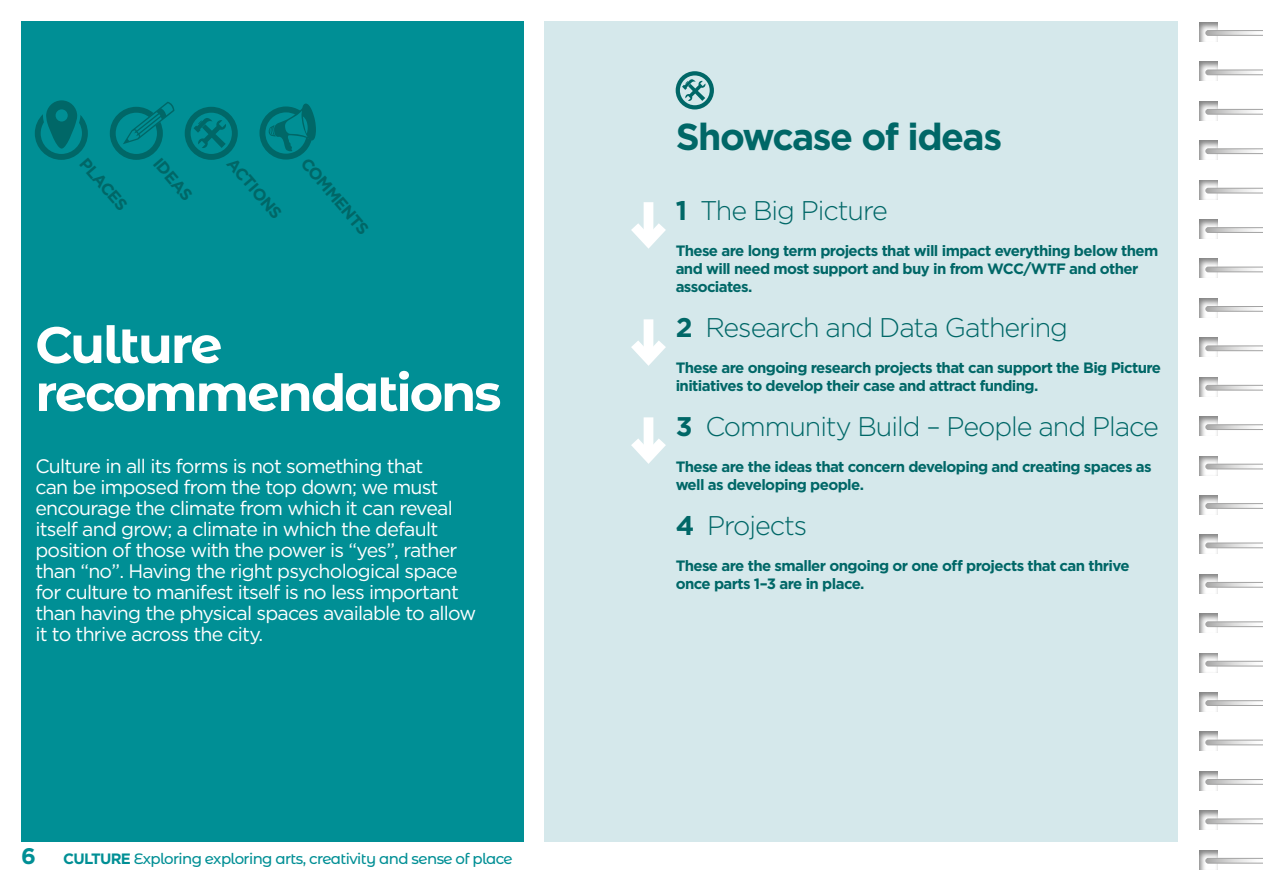
<style>
.page{position:relative;width:1263px;height:893px;background:#fff}
.page>*{position:absolute;margin:0;border:0;box-sizing:border-box;transform-origin:0 0}
.t1{font:700 51px/48px "Montserrat Alternates";letter-spacing:-.04em;color:#fff}
.t2{font:700 37.5px "Gotham";letter-spacing:-.04em;color:#006767}
.t3{font:300 27px "Gotham";letter-spacing:-.04em;color:#006767}
.t4{font:19.5px/21px "Gotham";letter-spacing:-.04em;color:#fff}
.t5{font:700 16.5px "Gotham";color:#006767}
.t6{font:700 15px/18px "Gotham";letter-spacing:-.04em;color:#006767}
.t7{font:500 15px "Montserrat Alternates";letter-spacing:-.04em;color:#008f95}
.s1{font-family:"Gotham";font-weight:700;font-size:22.5px}
.s2{font-family:"Gotham";font-weight:700}
.s3{font-weight:700}
</style>
<div class="page">
<div style="left:21px;top:21px;width:502px;height:821px;background:#008f95"></div>
<div style="left:545px;top:21px;width:633px;height:821px;background:#d5e8eb"></div>
<svg style="left:259px;top:104px;width:57px;height:56px"></svg>
<svg style="left:185px;top:107px;width:53px;height:53px"></svg>
<svg style="left:110px;top:102px;width:64px;height:58px"></svg>
<svg style="left:35px;top:100px;width:53px;height:60px"></svg>
<svg style="left:676px;top:71px;width:38px;height:38px"></svg>
<div style="left:644px;top:202px;width:9px;height:39px;background:#fff"></div>
<svg style="left:631px;top:213px;width:35px;height:36px"></svg>
<div style="left:644px;top:319px;width:9px;height:40px;background:#fff"></div>
<svg style="left:631px;top:330px;width:35px;height:36px"></svg>
<div style="left:644px;top:417px;width:9px;height:40px;background:#fff"></div>
<svg style="left:631px;top:428px;width:35px;height:36px"></svg>
<div style="left:1186px;top:10px;width:47px;height:33px;background:#000;opacity:.5"></div>
<div style="left:1186px;top:50px;width:47px;height:33px;background:#000;opacity:.5"></div>
<div style="left:1186px;top:89px;width:47px;height:33px;background:#000;opacity:.5"></div>
<div style="left:1186px;top:128px;width:47px;height:33px;background:#000;opacity:.5"></div>
<div style="left:1186px;top:168px;width:47px;height:33px;background:#000;opacity:.5"></div>
<div style="left:1186px;top:207px;width:47px;height:33px;background:#000;opacity:.5"></div>
<div style="left:1186px;top:247px;width:47px;height:33px;background:#000;opacity:.5"></div>
<div style="left:1186px;top:286px;width:47px;height:33px;background:#000;opacity:.5"></div>
<div style="left:1186px;top:326px;width:47px;height:33px;background:#000;opacity:.5"></div>
<div style="left:1186px;top:365px;width:47px;height:33px;background:#000;opacity:.5"></div>
<div style="left:1186px;top:404px;width:47px;height:33px;background:#000;opacity:.5"></div>
<div style="left:1186px;top:444px;width:47px;height:33px;background:#000;opacity:.5"></div>
<div style="left:1186px;top:483px;width:47px;height:33px;background:#000;opacity:.5"></div>
<div style="left:1186px;top:523px;width:47px;height:33px;background:#000;opacity:.5"></div>
<div style="left:1186px;top:562px;width:47px;height:33px;background:#000;opacity:.5"></div>
<div style="left:1186px;top:601px;width:47px;height:33px;background:#000;opacity:.5"></div>
<div style="left:1186px;top:641px;width:47px;height:33px;background:#000;opacity:.5"></div>
<div style="left:1186px;top:680px;width:47px;height:33px;background:#000;opacity:.5"></div>
<div style="left:1186px;top:720px;width:47px;height:33px;background:#000;opacity:.5"></div>
<div style="left:1186px;top:759px;width:47px;height:33px;background:#000;opacity:.5"></div>
<div style="left:1186px;top:799px;width:47px;height:33px;background:#000;opacity:.5"></div>
<div style="left:1186px;top:838px;width:47px;height:33px;background:#000;opacity:.5"></div>
<svg style="left:1205px;top:30px;width:58px;height:6px"></svg>
<svg style="left:1205px;top:70px;width:58px;height:5px"></svg>
<svg style="left:1205px;top:109px;width:58px;height:6px"></svg>
<svg style="left:1205px;top:148px;width:58px;height:6px"></svg>
<svg style="left:1205px;top:188px;width:58px;height:5px"></svg>
<svg style="left:1205px;top:227px;width:58px;height:6px"></svg>
<svg style="left:1205px;top:267px;width:58px;height:5px"></svg>
<svg style="left:1205px;top:306px;width:58px;height:6px"></svg>
<svg style="left:1205px;top:346px;width:58px;height:5px"></svg>
<svg style="left:1205px;top:385px;width:58px;height:5px"></svg>
<svg style="left:1205px;top:424px;width:58px;height:6px"></svg>
<svg style="left:1205px;top:464px;width:58px;height:5px"></svg>
<svg style="left:1205px;top:503px;width:58px;height:6px"></svg>
<svg style="left:1205px;top:543px;width:58px;height:5px"></svg>
<svg style="left:1205px;top:582px;width:58px;height:6px"></svg>
<svg style="left:1205px;top:621px;width:58px;height:6px"></svg>
<svg style="left:1205px;top:661px;width:58px;height:5px"></svg>
<svg style="left:1205px;top:700px;width:58px;height:6px"></svg>
<svg style="left:1205px;top:740px;width:58px;height:5px"></svg>
<svg style="left:1205px;top:779px;width:58px;height:6px"></svg>
<svg style="left:1205px;top:819px;width:58px;height:5px"></svg>
<svg style="left:1205px;top:858px;width:58px;height:5px"></svg>
<p class="t5" style="left:92px;top:153px;width:66px;rotate:50deg">PLACES</p>
<p class="t5" style="left:165px;top:153px;width:52px;rotate:50deg">IDEAS</p>
<p class="t5" style="left:239px;top:153px;width:76px;rotate:50deg">ACTIONS</p>
<p class="t5" style="left:313px;top:153px;width:96px;rotate:50deg">COMMENTS</p>
<h1 class="t1" style="left:35px;top:318px;width:467px">Culture recommendations</h1>
<p class="t4" style="left:35px;top:455px;width:442px">Culture in all its forms is not something that<br>can be imposed from the top down; we must encourage the climate from which it can reveal itself and grow; a climate in which the default position of those with the power is “yes”, rather than “no”. Having the right psychological space for culture to manifest itself is no less important than having the physical spaces available to allow it to thrive across the city.</p>
<p class="t7" style="left:21px;top:848px;width:493px"><span class="s1">6</span> <span class="s2">CULTURE</span> Exploring exploring arts, creativity and sense of place</p>
<h2 class="t2" style="left:676px;top:112px;width:328px">Showcase of ideas</h2>
<h3 class="t3" style="left:676px;top:193px;width:214px"><span class="s3">1</span> The Big Picture</h3>
<p class="t6" style="left:676px;top:241px;width:484px">These are long term projects that will impact everything below them and will need most support and buy in from WCC/WTF and other associates.</p>
<h3 class="t3" style="left:676px;top:310px;width:394px"><span class="s3">2</span> Research and Data Gathering</h3>
<p class="t6" style="left:676px;top:358px;width:487px">These are ongoing research projects that can support the Big Picture initiatives to develop their case and attract funding.</p>
<h3 class="t3" style="left:676px;top:409px;width:485px"><span class="s3">3</span> Community Build – People and Place</h3>
<p class="t6" style="left:676px;top:457px;width:477px">These are the ideas that concern developing and creating spaces as well as developing people.</p>
<h3 class="t3" style="left:676px;top:508px;width:133px"><span class="s3">4</span> Projects</h3>
<p class="t6" style="left:676px;top:556px;width:455px">These are the smaller ongoing or one off projects that can thrive once parts 1–3 are in place.</p>
</div>
